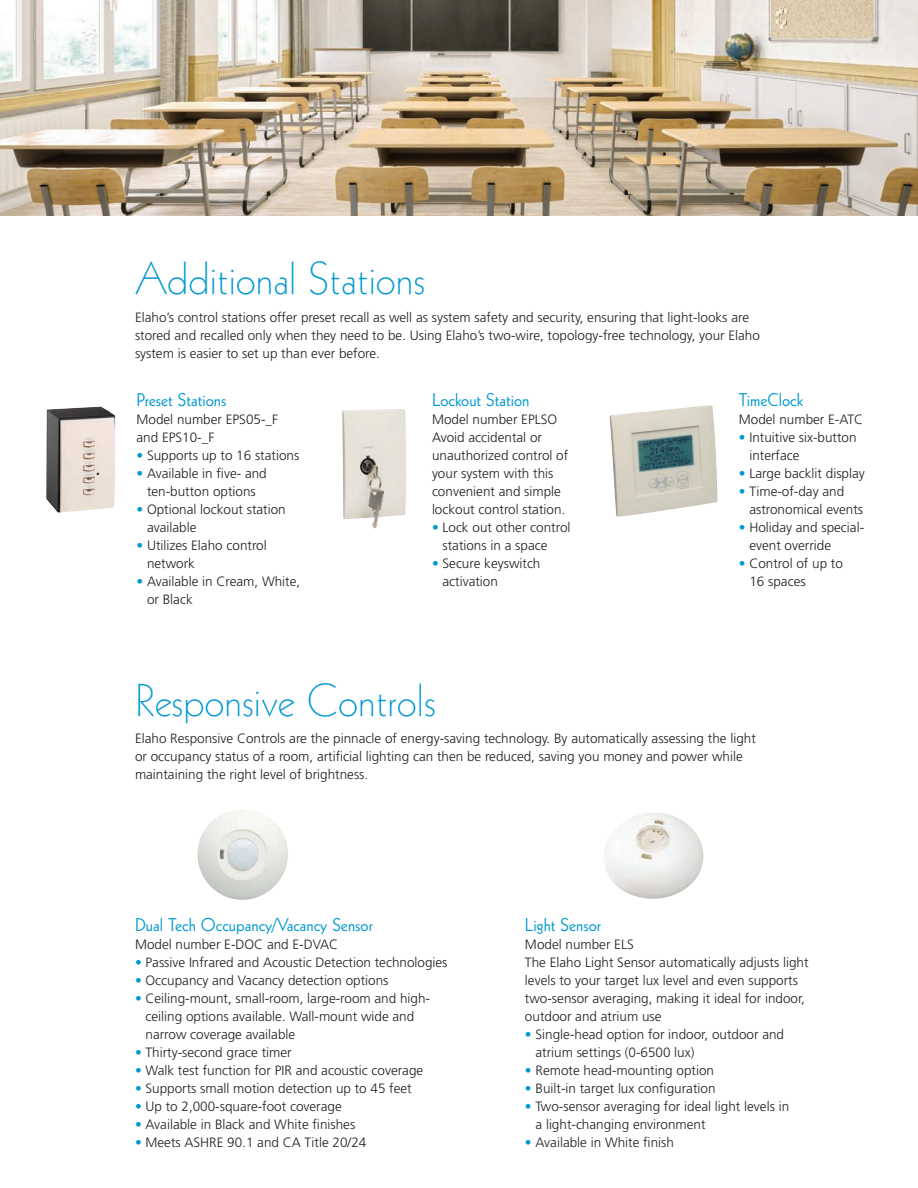
<style>
.page{position:relative;width:918px;height:1188px;background:#fff}
.page>*{position:absolute;margin:0;border:0;box-sizing:border-box;transform-origin:0 0}
.t1{font:45px "Geometric 231 BT Light C";color:#0099d1}
.t2{font:18px "Geometric 231 BT Roman C";color:#0099d1}
.t3{font:300 13.5px/18px "Frutiger LT";color:#231f20}
.s1{color:#0099d1}
</style>
<div class="page">
<img style="left:609px;top:405px;width:109px;height:112px">
<img style="left:198px;top:809px;width:90px;height:91px">
<img style="left:342px;top:409px;width:64px;height:120px">
<img style="left:605px;top:813px;width:99px;height:86px">
<img style="left:46px;top:407px;width:69px;height:106px">
<img style="left:0;top:0;width:918px;height:216px">
<h1 class="t1" style="left:135px;top:250px;width:292px">Additional Stations</h1>
<p class="t3" style="left:135px;top:308px;width:626px">Elaho’s control stations offer preset recall as well as system safety and security, ensuring that light-looks are stored and recalled only when they need to be. Using Elaho’s two-wire, topology-free technology, your Elaho system is easier to set up than ever before.</p>
<h2 class="t2" style="left:136px;top:388px;width:91px">Preset Stations</h2>
<p class="t3" style="left:136px;top:410px;width:143px">Model number EPS05-_F and EPS10-_F</p>
<p class="t3" style="left:136px;top:446px;width:164px"><span class="s1">•</span> Supports up to 16 stations</p>
<p class="t3" style="left:136px;top:464px;width:132px;text-align:center"><span class="s1">•</span> Available in five- and ten-button options</p>
<p class="t3" style="left:147px;top:500px;width:140px;text-indent:-11px"><span class="s1">•</span> Optional lockout station available</p>
<p class="t3" style="left:147px;top:536px;width:121px;text-indent:-11px"><span class="s1">•</span> Utilizes Elaho control network</p>
<p class="t3" style="left:147px;top:572px;width:155px;text-indent:-11px"><span class="s1">•</span> Available in Cream, White, or Black</p>
<h2 class="t2" style="left:432px;top:388px;width:99px">Lockout Station</h2>
<p class="t3" style="left:432px;top:410px;width:138px">Model number EPLSO<br>Avoid accidental or unauthorized control of your system with this convenient and simple lockout control station.</p>
<p class="t3" style="left:443px;top:518px;width:130px;text-indent:-11px"><span class="s1">•</span> Lock out other control stations in a space</p>
<p class="t3" style="left:443px;top:554px;width:99px;text-indent:-11px"><span class="s1">•</span> Secure keyswitch activation</p>
<h2 class="t2" style="left:739px;top:388px;width:66px">TimeClock</h2>
<p class="t3" style="left:739px;top:410px;width:126px">Model number E-ATC</p>
<p class="t3" style="left:749px;top:428px;width:109px;text-indent:-11px"><span class="s1">•</span> Intuitive six-button interface</p>
<p class="t3" style="left:739px;top:464px;width:127px"><span class="s1">•</span> Large backlit display</p>
<p class="t3" style="left:749px;top:482px;width:115px;text-indent:-11px"><span class="s1">•</span> Time-of-day and astronomical events</p>
<p class="t3" style="left:749px;top:518px;width:116px;text-indent:-11px"><span class="s1">•</span> Holiday and special&shy;event override</p>
<p class="t3" style="left:749px;top:554px;width:95px;text-indent:-11px"><span class="s1">•</span> Control of up to<br>16 spaces</p>
<h1 class="t1" style="left:135px;top:671px;width:302px">Responsive Controls</h1>
<p class="t3" style="left:135px;top:730px;width:622px">Elaho Responsive Controls are the pinnacle of energy-saving technology. By automatically assessing the light or occupancy status of a room, artificial lighting can then be reduced, saving you money and power while maintaining the right level of brightness.</p>
<h2 class="t2" style="left:135px;top:913px;width:239px">Dual Tech Occupancy/Vacancy Sensor</h2>
<p class="t3" style="left:135px;top:935px;width:205px">Model number E-DOC and E-DVAC</p>
<p class="t3" style="left:135px;top:953px;width:314px"><span class="s1">•</span> Passive Infrared and Acoustic Detection technologies</p>
<p class="t3" style="left:135px;top:971px;width:255px"><span class="s1">•</span> Occupancy and Vacancy detection options</p>
<p class="t3" style="left:146px;top:989px;width:286px;text-indent:-11px"><span class="s1">•</span> Ceiling-mount, small-room, large-room and high&shy;ceiling options available. Wall-mount wide and narrow coverage available</p>
<p class="t3" style="left:135px;top:1043px;width:158px"><span class="s1">•</span> Thirty-second grace timer</p>
<p class="t3" style="left:135px;top:1061px;width:290px"><span class="s1">•</span> Walk test function for PIR and acoustic coverage</p>
<p class="t3" style="left:135px;top:1079px;width:278px"><span class="s1">•</span> Supports small motion detection up to 45 feet</p>
<p class="t3" style="left:135px;top:1097px;width:208px"><span class="s1">•</span> Up to 2,000-square-foot coverage</p>
<p class="t3" style="left:135px;top:1115px;width:222px"><span class="s1">•</span> Available in Black and White finishes</p>
<p class="t3" style="left:135px;top:1133px;width:233px"><span class="s1">•</span> Meets ASHRE 90.1 and CA Title 20/24</p>
<h2 class="t2" style="left:525px;top:913px;width:78px">Light Sensor</h2>
<p class="t3" style="left:525px;top:936px;width:285px">Model number ELS<br>The Elaho Light Sensor automatically adjusts light levels to your target lux level and even supports two-sensor averaging, making it ideal for indoor, outdoor and atrium use</p>
<p class="t3" style="left:536px;top:1026px;width:250px;text-indent:-11px"><span class="s1">•</span> Single-head option for indoor, outdoor and atrium settings (0-6500 lux)</p>
<p class="t3" style="left:525px;top:1062px;width:191px"><span class="s1">•</span> Remote head-mounting option</p>
<p class="t3" style="left:525px;top:1080px;width:192px"><span class="s1">•</span> Built-in target lux configuration</p>
<p class="t3" style="left:536px;top:1098px;width:255px;text-indent:-11px"><span class="s1">•</span> Two-sensor averaging for ideal light levels in a light-changing environment</p>
<p class="t3" style="left:525px;top:1134px;width:151px"><span class="s1">•</span> Available in White finish</p>
</div>
